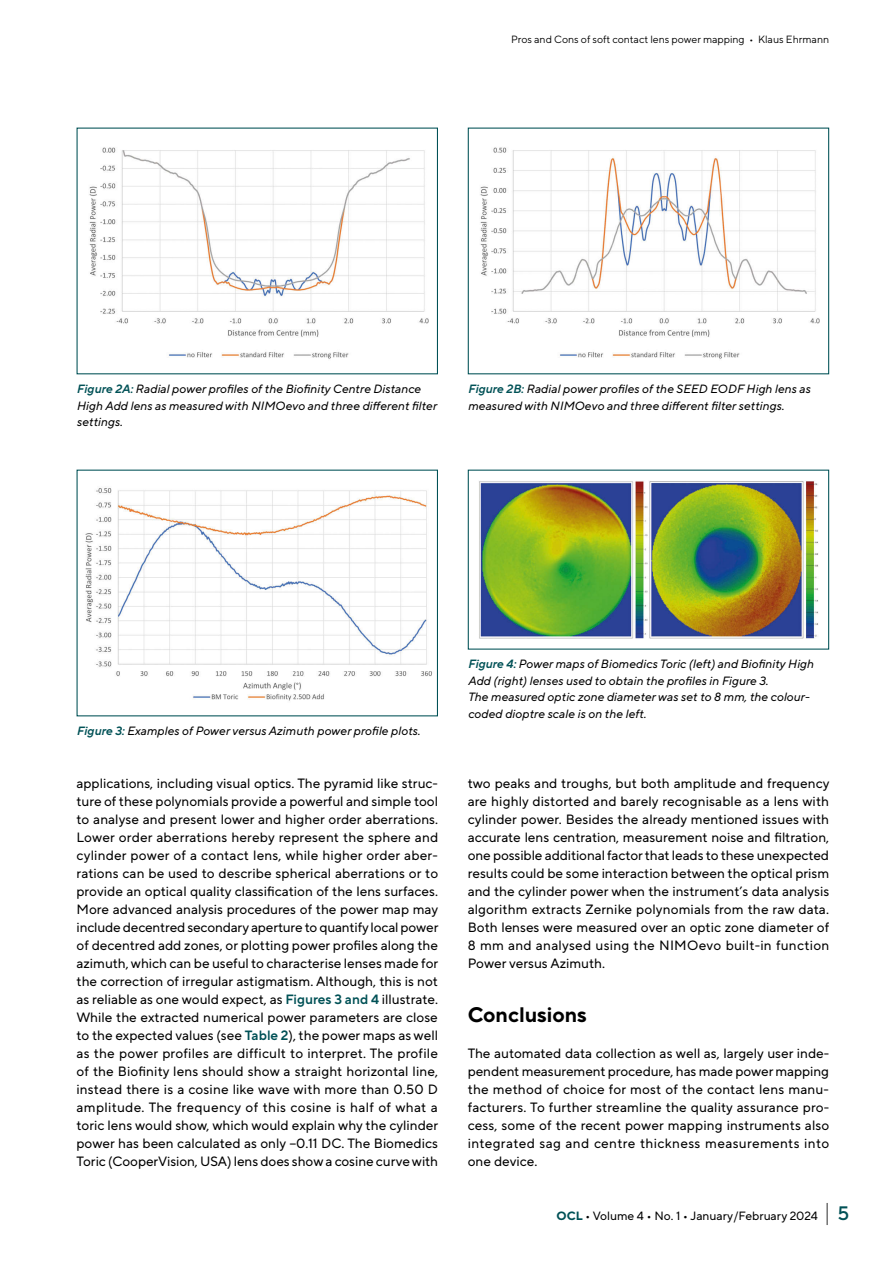
<style>
.page{position:relative;width:893px;height:1263px;background:#fff}
.page>*{position:absolute;margin:0;border:0;box-sizing:border-box;transform-origin:0 0}
.t1{font:700 21px "TT Norms Pro";color:#000}
.t2{font:13.5px/18px "TT Norms Pro";color:#000;text-align:justify}
.t3{font:italic 12px/16.5px "TT Norms Pro";color:#000}
.t4{font:12px "TT Norms Pro";color:#000}
.t5{font:10.5px "TT Norms Pro";color:#000}
.s1{font-weight:600;color:#005156}
.s2{font-weight:700;color:#005156}
.s3{font-size:24px}
.s4{font-weight:500;font-size:19.5px;color:#005156}
</style>
<div class="page">
<img style="left:89px;top:147px;width:340px;height:212px">
<img style="left:480px;top:147px;width:340px;height:212px">
<div style="left:468px;top:128px;width:361px;height:246px;border:1px solid #005156"></div>
<img style="left:85px;top:488px;width:347px;height:213px">
<img style="left:479px;top:481px;width:339px;height:157px">
<div style="left:468px;top:470px;width:361px;height:180px;border:1px solid #005156"></div>
<p class="t5" style="left:511px;top:31px;width:319px">Pros and Cons of soft contact lens power mapping • Klaus Ehrmann</p>
<p class="t3" style="left:77px;top:380px;width:362px"><span class="s1">Figure 2A:</span> Radial power profiles of the Biofinity Centre Distance<br>High Add lens as measured with NIMOevo and three different filter settings.</p>
<p class="t3" style="left:468px;top:380px;width:344px"><span class="s1">Figure 2B:</span> Radial power profiles of the SEED EODF High lens as measured with NIMOevo and three different filter settings.</p>
<p class="t3" style="left:77px;top:722px;width:345px"><span class="s1">Figure 3:</span> Examples of Power versus Azimuth power profile plots.</p>
<p class="t3" style="left:468px;top:655px;width:347px"><span class="s1">Figure 4:</span> Power maps of Biomedics Toric (left) and Biofinity High Add (right) lenses used to obtain the profiles in Figure 3.<br>The measured optic zone diameter was set to 8 mm, the colour&shy;coded dioptre scale is on the left.</p>
<p class="t2" style="left:77px;top:774px;width:363px">applications, including visual optics. The pyramid like struc&shy;ture of these polynomials provide a powerful and simple tool to analyse and present lower and higher order aberrations.<br>Lower order aberrations hereby represent the sphere and cylinder power of a contact lens, while higher order aber&shy;rations can be used to describe spherical aberrations or to provide an optical quality classification of the lens surfaces.<br>More advanced analysis procedures of the power map may include decentred secondary aperture to quantify local power of decentred add zones, or plotting power profiles along the azimuth, which can be useful to characterise lenses made for the correction of irregular astigmatism. Although, this is not as reliable as one would expect, as <span class="s1">Figures 3 and 4</span> illustrate.<br>While the extracted numerical power parameters are close to the expected values (see <span class="s1">Table 2</span>), the power maps as well as the power profiles are difficult to interpret. The profile of the Biofinity lens should show a straight horizontal line, instead there is a cosine like wave with more than 0.50 D amplitude. The frequency of this cosine is half of what a toric lens would show, which would explain why the cylinder power has been calculated as only −0.11 DC. The Biomedics Toric (CooperVision, USA) lens does show a cosine curve with</p>
<p class="t2" style="left:468px;top:773px;width:363px">two peaks and troughs, but both amplitude and frequency are highly distorted and barely recognisable as a lens with cylinder power. Besides the already mentioned issues with accurate lens centration, measurement noise and filtration, one possible additional factor that leads to these unexpected results could be some interaction between the optical prism and the cylinder power when the instrument’s data analysis algorithm extracts Zernike polynomials from the raw data.<br>Both lenses were measured over an optic zone diameter of 8 mm and analysed using the NIMOevo built-in function Power versus Azimuth.</p>
<h1 class="t1" style="left:468px;top:999px;width:121px">Conclusions</h1>
<p class="t2" style="left:468px;top:1044px;width:363px">The automated data collection as well as, largely user inde&shy;pendent measurement procedure, has made power mapping the method of choice for most of the contact lens manu&shy;facturers. To further streamline the quality assurance pro&shy;cess, some of the recent power mapping instruments also integrated sag and centre thickness measurements into one device.</p>
<p class="t4" style="left:557px;top:1207px;width:294px"><span class="s2">OCL</span> • Volume 4 • No. 1 • January/February 2024 <span class="s3">|</span> <span class="s4">5</span></p>
</div>
